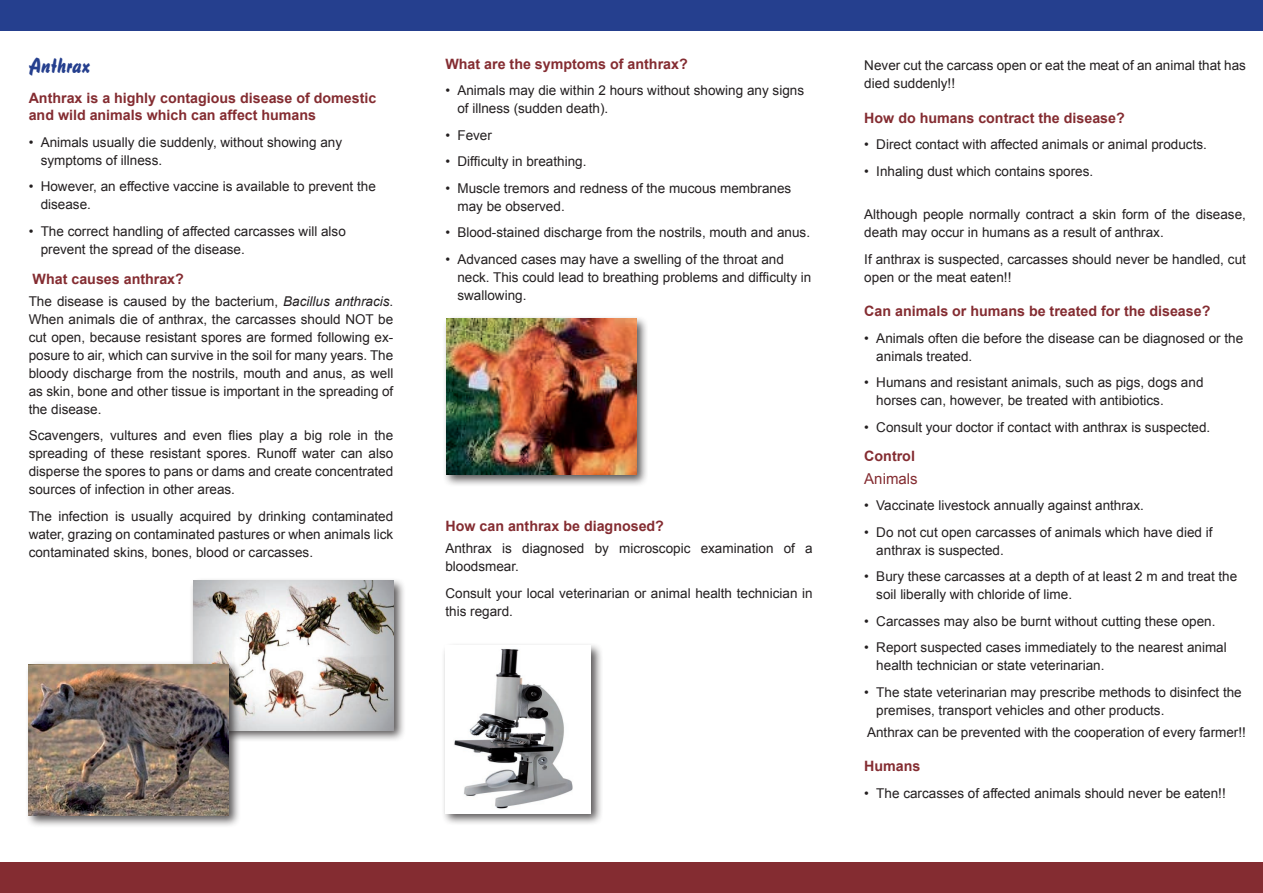
<style>
.page{position:relative;width:1263px;height:893px;background:#fff}
.page>*{position:absolute;margin:0;border:0;box-sizing:border-box;transform-origin:0 0}
.t1{font:21px "Brush 738 BT Regular A";color:#253f8e}
.t2{font:15px "Arial";color:#842c31}
.t3{font:700 14.25px/17.1px "Arial";color:#842c31}
.t4{font:13.5px/18px "Arial";color:#231f20}
.s1{font-style:italic}
</style>
<div class="page">
<div style="left:189px;top:577px;width:217px;height:166px;background:#231f20;opacity:.75"></div>
<img style="left:193px;top:581px;width:200px;height:149px">
<div style="left:25px;top:661px;width:216px;height:167px;background:#231f20;opacity:.75"></div>
<img style="left:29px;top:665px;width:200px;height:150px">
<div style="left:442px;top:315px;width:206px;height:172px;background:#231f20;opacity:.75"></div>
<img style="left:446px;top:319px;width:190px;height:156px">
<div style="left:441px;top:642px;width:162px;height:184px;background:#231f20;opacity:.75"></div>
<img style="left:445px;top:646px;width:146px;height:168px">
<div style="left:0;top:0;width:1263px;height:30px;background:#253f8e"></div>
<div style="left:0;top:863px;width:1263px;height:30px;background:#842c31"></div>
<h1 class="t1" style="left:29px;top:53px;width:63px">Anthrax</h1>
<p class="t3" style="left:29px;top:90px;width:349px">Anthrax is a highly contagious disease of domestic and wild animals which can affect humans</p>
<p class="t4" style="left:41px;top:133px;width:303px;text-indent:-12px">• Animals usually die suddenly, without showing any symptoms of illness.</p>
<p class="t4" style="left:41px;top:178px;width:337px;text-indent:-12px">• However, an effective vaccine is available to prevent the disease.</p>
<p class="t4" style="left:41px;top:222px;width:307px;text-indent:-12px">• The correct handling of affected carcasses will also prevent the spread of the disease.</p>
<p class="t3" style="left:33px;top:271px;width:153px">What causes anthrax?</p>
<p class="t4" style="left:29px;top:292px;width:366px;text-align:justify">The disease is caused by the bacterium, <span class="s1">Bacillus anthracis</span>.<br>When animals die of anthrax, the carcasses should NOT be cut open, because resistant spores are formed following ex&shy;posure to air, which can survive in the soil for many years. The bloody discharge from the nostrils, mouth and anus, as well as skin, bone and other tissue is important in the spreading of the disease.</p>
<p class="t4" style="left:29px;top:427px;width:366px;text-align:justify">Scavengers, vultures and even flies play a big role in the spreading of these resistant spores. Runoff water can also disperse the spores to pans or dams and create concentrated sources of infection in other areas.</p>
<p class="t4" style="left:29px;top:507px;width:366px;text-align:justify">The infection is usually acquired by drinking contaminated water, grazing on contaminated pastures or when animals lick contaminated skins, bones, blood or carcasses.</p>
<p class="t3" style="left:445px;top:56px;width:244px">What are the symptoms of anthrax?</p>
<p class="t4" style="left:457px;top:82px;width:348px;text-indent:-12px">• Animals may die within 2 hours without showing any signs of illness (sudden death).</p>
<p class="t4" style="left:445px;top:126px;width:48px">• Fever</p>
<p class="t4" style="left:445px;top:153px;width:143px">• Difficulty in breathing.</p>
<p class="t4" style="left:457px;top:179px;width:335px;text-indent:-12px">• Muscle tremors and redness of the mucous membranes may be observed.</p>
<p class="t4" style="left:445px;top:224px;width:366px">• Blood-stained discharge from the nostrils, mouth and anus.</p>
<p class="t4" style="left:457px;top:250px;width:355px;text-indent:-12px">• Advanced cases may have a swelling of the throat and neck. This could lead to breathing problems and difficulty in swallowing.</p>
<p class="t3" style="left:445px;top:518px;width:220px">How can anthrax be diagnosed?</p>
<p class="t4" style="left:445px;top:540px;width:369px">Anthrax is diagnosed by microscopic examination of a bloodsmear.</p>
<p class="t4" style="left:445px;top:584px;width:369px">Consult your local veterinarian or animal health technician in this regard.</p>
<p class="t4" style="left:864px;top:57px;width:383px">Never cut the carcass open or eat the meat of an animal that has died suddenly!!</p>
<p class="t3" style="left:864px;top:109px;width:262px">How do humans contract the disease?</p>
<p class="t4" style="left:864px;top:135px;width:344px">• Direct contact with affected animals or animal products.</p>
<p class="t4" style="left:864px;top:162px;width:230px">• Inhaling dust which contains spores.</p>
<p class="t4" style="left:864px;top:206px;width:383px">Although people normally contract a skin form of the disease, death may occur in humans as a result of anthrax.</p>
<p class="t4" style="left:864px;top:250px;width:383px">If anthrax is suspected, carcasses should never be handled, cut open or the meat eaten!!</p>
<p class="t3" style="left:864px;top:303px;width:348px">Can animals or humans be treated for the disease?</p>
<p class="t4" style="left:876px;top:329px;width:368px;text-indent:-12px">• Animals often die before the disease can be diagnosed or the animals treated.</p>
<p class="t4" style="left:876px;top:373px;width:329px;text-indent:-12px">• Humans and resistant animals, such as pigs, dogs and horses can, however, be treated with antibiotics.</p>
<p class="t4" style="left:864px;top:418px;width:347px">• Consult your doctor if contact with anthrax is suspected.</p>
<p class="t3" style="left:864px;top:448px;width:52px">Control</p>
<p class="t2" style="left:864px;top:469px;width:55px">Animals</p>
<p class="t4" style="left:864px;top:497px;width:281px">• Vaccinate livestock annually against anthrax.</p>
<p class="t4" style="left:876px;top:523px;width:338px;text-indent:-12px">• Do not cut open carcasses of animals which have died if anthrax is suspected.</p>
<p class="t4" style="left:876px;top:568px;width:362px;text-indent:-12px">• Bury these carcasses at a depth of at least 2 m and treat the soil liberally with chloride of lime.</p>
<p class="t4" style="left:864px;top:612px;width:353px">• Carcasses may also be burnt without cutting these open.</p>
<p class="t4" style="left:876px;top:639px;width:352px;text-indent:-12px">• Report suspected cases immediately to the nearest animal health technician or state veterinarian.</p>
<p class="t4" style="left:876px;top:683px;width:367px;text-indent:-12px">• The state veterinarian may prescribe methods to disinfect the premises, transport vehicles and other products.</p>
<p class="t4" style="left:867px;top:723px;width:380px">Anthrax can be prevented with the cooperation of every farmer!!</p>
<p class="t3" style="left:864px;top:758px;width:58px">Humans</p>
<p class="t4" style="left:864px;top:784px;width:363px">• The carcasses of affected animals should never be eaten!!</p>
</div>
